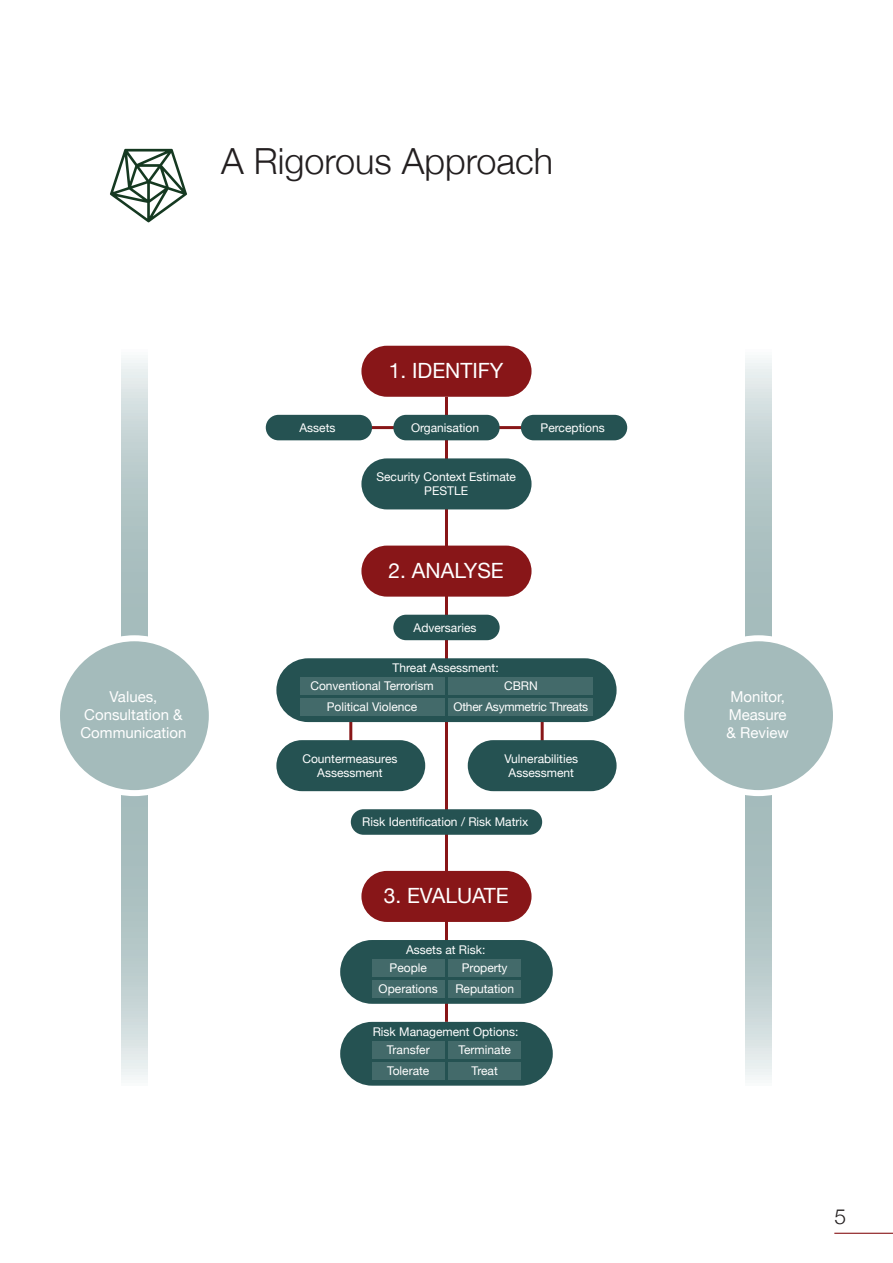
<style>
.page{position:relative;width:893px;height:1263px;background:#fff}
.page>*{position:absolute;margin:0;border:0;box-sizing:border-box;transform-origin:0 0}
.t1{font:300 36px "Helvetica Neue";color:#231f20}
.t2{font:21px "Helvetica Neue";color:#fff}
.t3{font:300 21px "Helvetica Neue";color:#231f20}
.t4{font:15px/18px "Helvetica Neue";color:#fff}
.t5{font:12px "Helvetica Neue";color:#fff}
.t6{font:12px "Helvetica Neue";letter-spacing:-.02em;color:#fff}
</style>
<div class="page">
<hr style="left:834px;top:1233px;width:59px;height:1px;background:#881618">
<svg style="left:110px;top:149px;width:77px;height:73px"></svg>
<hr style="left:305px;top:426px;width:283px;height:3px;background:#881618">
<hr style="left:349px;top:690px;width:3px;height:82px;background:#881618">
<hr style="left:541px;top:690px;width:3px;height:82px;background:#881618">
<hr style="left:445px;top:397px;width:3px;height:625px;background:#881618">
<svg style="left:122px;top:358px;width:25px;height:722px;background:#bbcccd"></svg>
<svg style="left:746px;top:358px;width:25px;height:722px;background:#bbcccd"></svg>
<div style="left:361px;top:346px;width:170px;height:51px;background:#881618;border-radius:26px"></div>
<div style="left:361px;top:546px;width:170px;height:51px;background:#881618;border-radius:26px"></div>
<div style="left:361px;top:871px;width:170px;height:51px;background:#881618;border-radius:26px"></div>
<div style="left:393px;top:415px;width:107px;height:25px;background:#255252;border-radius:13px"></div>
<div style="left:393px;top:615px;width:107px;height:25px;background:#255252;border-radius:13px"></div>
<div style="left:351px;top:809px;width:191px;height:26px;background:#255252;border-radius:13px"></div>
<div style="left:361px;top:458px;width:170px;height:51px;background:#255252;border-radius:26px"></div>
<div style="left:276px;top:740px;width:149px;height:51px;background:#255252;border-radius:26px"></div>
<div style="left:468px;top:740px;width:149px;height:51px;background:#255252;border-radius:26px"></div>
<div style="left:266px;top:415px;width:106px;height:25px;background:#255252;border-radius:13px"></div>
<div style="left:521px;top:415px;width:106px;height:25px;background:#255252;border-radius:13px"></div>
<div style="left:276px;top:658px;width:341px;height:64px;background:#255252;border-radius:32px"></div>
<div style="left:300px;top:677px;width:144px;height:17px;background:#436a6a"></div>
<div style="left:449px;top:677px;width:144px;height:17px;background:#436a6a"></div>
<div style="left:300px;top:699px;width:144px;height:17px;background:#436a6a"></div>
<div style="left:449px;top:699px;width:144px;height:17px;background:#436a6a"></div>
<div style="left:340px;top:940px;width:213px;height:64px;background:#255252;border-radius:32px"></div>
<div style="left:372px;top:959px;width:72px;height:17px;background:#436a6a"></div>
<div style="left:449px;top:959px;width:72px;height:17px;background:#436a6a"></div>
<div style="left:372px;top:980px;width:72px;height:17px;background:#436a6a"></div>
<div style="left:449px;top:980px;width:72px;height:17px;background:#436a6a"></div>
<div style="left:340px;top:1022px;width:213px;height:64px;background:#255252;border-radius:32px"></div>
<div style="left:372px;top:1041px;width:72px;height:17px;background:#436a6a"></div>
<div style="left:449px;top:1041px;width:72px;height:17px;background:#436a6a"></div>
<div style="left:372px;top:1062px;width:72px;height:17px;background:#436a6a"></div>
<div style="left:449px;top:1062px;width:72px;height:17px;background:#436a6a"></div>
<div style="left:57px;top:638px;width:155px;height:155px;background:#a4bbbb;border-radius:50%"></div>
<div style="left:54px;top:635px;width:161px;height:161px;border:6px solid #fff;border-radius:50%"></div>
<div style="left:681px;top:638px;width:155px;height:155px;background:#a4bbbb;border-radius:50%"></div>
<div style="left:678px;top:635px;width:161px;height:161px;border:6px solid #fff;border-radius:50%"></div>
<p class="t1" style="left:221px;top:132px;width:334px">A Rigorous Approach</p>
<p class="t4" style="left:110px;top:688px;width:49px">Values,</p>
<p class="t4" style="left:80px;top:706px;width:108px">Consultation &amp;<br>Communication</p>
<p class="t2" style="left:389px;top:356px;width:116px">1. IDENTIFY</p>
<p class="t5" style="left:411px;top:419px;width:69px">Organisation</p>
<p class="t5" style="left:299px;top:419px;width:37px">Assets</p>
<p class="t5" style="left:541px;top:419px;width:66px">Perceptions</p>
<p class="t5" style="left:376px;top:468px;width:141px">Security Context Estimate</p>
<p class="t5" style="left:424px;top:482px;width:45px">PESTLE</p>
<p class="t2" style="left:389px;top:555px;width:117px">2. ANALYSE</p>
<p class="t5" style="left:414px;top:619px;width:64px">Adversaries</p>
<p class="t5" style="left:393px;top:659px;width:108px">Threat Assessment:</p>
<p class="t5" style="left:310px;top:677px;width:125px">Conventional Terrorism</p>
<p class="t5" style="left:504px;top:677px;width:35px">CBRN</p>
<p class="t5" style="left:327px;top:698px;width:92px">Political Violence</p>
<p class="t6" style="left:453px;top:698px;width:136px">Other Asymmetric Threats</p>
<p class="t5" style="left:302px;top:750px;width:97px">Countermeasures</p>
<p class="t5" style="left:317px;top:764px;width:67px">Assessment</p>
<p class="t5" style="left:504px;top:750px;width:75px">Vulnerabilities</p>
<p class="t5" style="left:509px;top:764px;width:67px">Assessment</p>
<p class="t5" style="left:362px;top:813px;width:168px">Risk Identification / Risk Matrix</p>
<p class="t2" style="left:384px;top:881px;width:127px">3. EVALUATE</p>
<p class="t5" style="left:406px;top:941px;width:81px">Assets at Risk:</p>
<p class="t5" style="left:390px;top:959px;width:39px">People</p>
<p class="t5" style="left:462px;top:959px;width:47px">Property</p>
<p class="t5" style="left:379px;top:980px;width:61px">Operations</p>
<p class="t5" style="left:455px;top:980px;width:60px">Reputation</p>
<p class="t5" style="left:373px;top:1023px;width:147px">Risk Management Options:</p>
<p class="t5" style="left:387px;top:1041px;width:44px">Transfer</p>
<p class="t5" style="left:459px;top:1041px;width:54px">Terminate</p>
<p class="t5" style="left:387px;top:1062px;width:44px">Tolerate</p>
<p class="t5" style="left:472px;top:1062px;width:28px">Treat</p>
<p class="t4" style="left:726px;top:688px;width:64px">Monitor,<br>Measure &amp; Review</p>
<h2 class="t3" style="left:834px;top:1199px;width:13px">5</h2>
</div>
